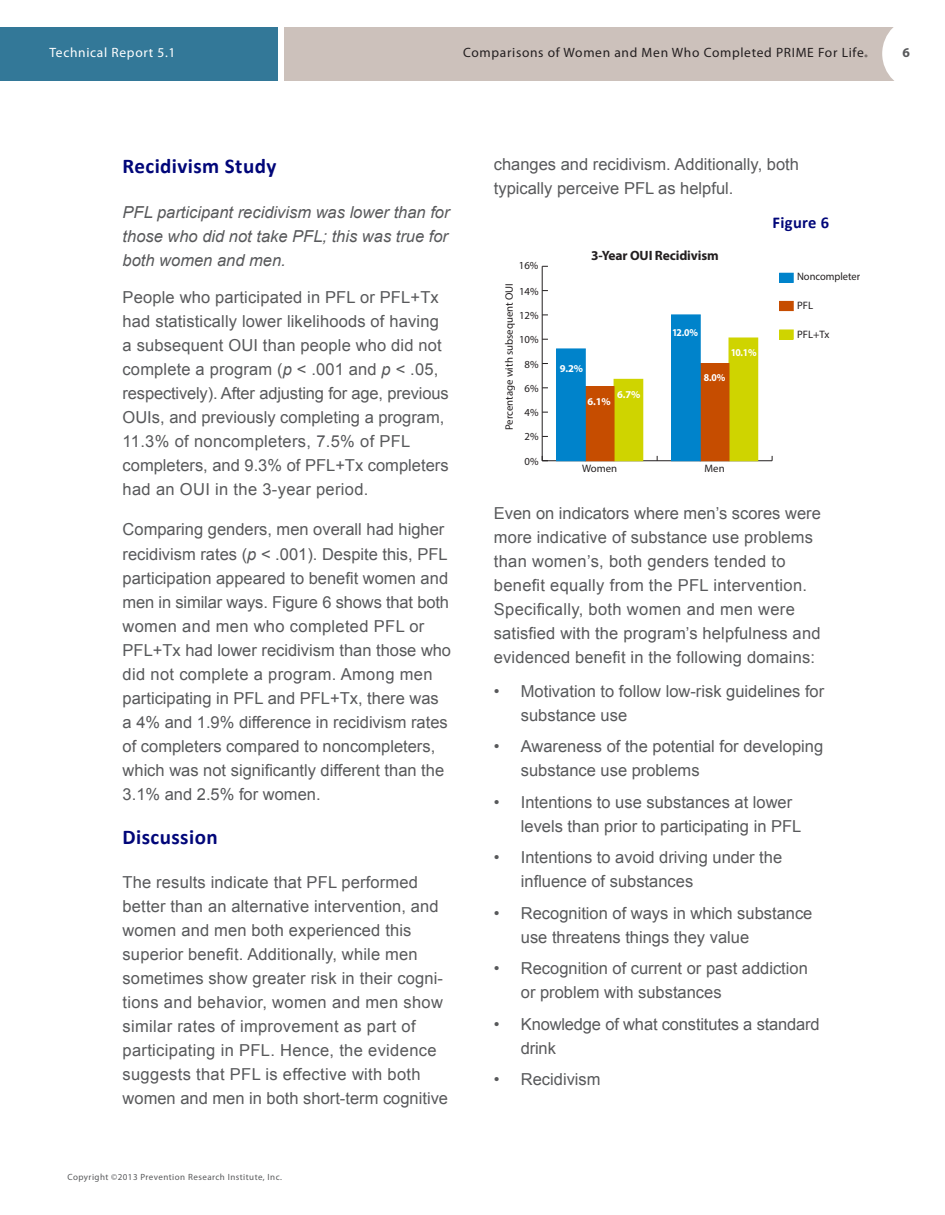
<style>
.page{position:relative;width:945px;height:1215px;background:#fff}
.page>*{position:absolute;margin:0;border:0;box-sizing:border-box;transform-origin:0 0}
.Main_Heads{font:700 21px "Calibri";letter-spacing:.02em;color:#000679}
.Body2{font:16.5px/24px "Arial";color:#58595b}
.Body2-2{font:16.5px/24px "Arial";letter-spacing:.02em;color:#58595b}
.Body2-3{font:italic 16.5px/24px "Arial";color:#58595b;text-align:justify}
.Small_Heads{font:700 16.5px "Calibri";letter-spacing:.02em;color:#000679}
.t1{font:13.5px "Myriad Pro";letter-spacing:.05em;color:#231f20}
.Body2-4{font:700 13.5px "Myriad Pro";letter-spacing:-.01em;color:#231f20}
.t2{font:13.5px "Myriad Pro";letter-spacing:.05em;color:#fff}
.t3{font:700 13.5px "Myriad Pro";color:#58595b}
.t4{font:10.8px "Myriad Pro";color:#231f20}
.Body2-5{font:700 10.5px "Myriad Pro";color:#fff;scale:.93 1}
.Body2-6{font:700 10.5px "Myriad Pro";color:#fff}
.t5{font:9px "Myriad Pro";letter-spacing:.05em;color:#58595b}
.s1{font-style:italic}
</style>
<div class="page">
<div style="left:284px;top:27px;width:641px;height:54px;background:#ccc1bb"></div>
<div style="left:0;top:27px;width:278px;height:54px;background:#337898"></div>
<svg style="left:882px;top:27px;width:43px;height:54px"></svg>
<hr style="left:542px;top:460px;width:230px;height:1px;background:#231f20">
<hr style="left:542px;top:266px;width:1px;height:195px;background:#231f20">
<div style="left:780px;top:330px;width:13px;height:9px;background:#cfd400"></div>
<div style="left:614px;top:379px;width:29px;height:82px;background:#cfd400"></div>
<div style="left:614px;top:379px;width:29px;height:82px;border:1px solid #cfd400"></div>
<div style="left:729px;top:338px;width:29px;height:123px;background:#cfd400"></div>
<div style="left:729px;top:338px;width:29px;height:123px;border:1px solid #cfd400"></div>
<div style="left:780px;top:301px;width:13px;height:10px;background:#c64d00"></div>
<div style="left:585px;top:387px;width:29px;height:74px;background:#c64d00"></div>
<div style="left:585px;top:386px;width:29px;height:75px;border:1px solid #c64d00"></div>
<div style="left:700px;top:364px;width:29px;height:97px;background:#c64d00"></div>
<div style="left:700px;top:363px;width:29px;height:98px;border:1px solid #c64d00"></div>
<div style="left:780px;top:273px;width:13px;height:9px;background:#0083cb"></div>
<div style="left:557px;top:349px;width:28px;height:112px;background:#0083cb"></div>
<div style="left:556px;top:349px;width:29px;height:112px;border:1px solid #0083cb"></div>
<div style="left:672px;top:315px;width:28px;height:146px;background:#0083cb"></div>
<div style="left:671px;top:315px;width:29px;height:146px;border:1px solid #0083cb"></div>
<p class="t2" style="left:50px;top:44px;width:128px">Technical Report 5.1</p>
<p class="t1" style="left:463px;top:44px;width:406px">Comparisons of Women and Men Who Completed PRIME For Life<sub>®</sub></p>
<p class="t3" style="left:903px;top:44px;width:9px">6</p>
<p class="Main_Heads" style="left:123px;top:153px;width:155px">Recidivism Study</p>
<p class="Body2-3" style="left:123px;top:200px;width:329px">PFL participant recidivism was lower than for those who did not take PFL; this was true for both women and men.</p>
<p class="Body2" style="left:123px;top:285px;width:321px">People who participated in PFL or PFL+Tx had statistically lower likelihoods of having a subsequent OUI than people who did not complete a program (<span class="s1">p</span> &lt; .001 and <span class="s1">p</span> &lt; .05,</p>
<p class="Body2" style="left:123px;top:381px;width:328px">respectively). After adjusting for age, previous</p>
<p class="Body2" style="left:123px;top:405px;width:328px">OUIs, and previously completing a program, 11.3% of noncompleters, 7.5% of PFL completers, and 9.3% of PFL+Tx completers had an OUI in the 3-year period.</p>
<p class="Body2" style="left:123px;top:517px;width:323px">Comparing genders, men overall had higher</p>
<p class="Body2" style="left:123px;top:543px;width:327px">recidivism rates (<span class="s1">p</span> &lt; .001). Despite this, PFL</p>
<p class="Body2" style="left:123px;top:567px;width:327px">participation appeared to benefit women and</p>
<p class="Body2" style="left:123px;top:591px;width:328px">men in similar ways. Figure 6 shows that both</p>
<p class="Body2-2" style="left:123px;top:615px;width:330px">women and men who completed PFL or<br>PFL+Tx had lower recidivism than those who did not complete a program. Among men</p>
<p class="Body2" style="left:123px;top:687px;width:327px">participating in PFL and PFL+Tx, there was a 4% and 1.9% difference in recidivism rates of completers compared to noncompleters, which was not significantly different than the 3.1% and 2.5% for women.</p>
<p class="Main_Heads" style="left:123px;top:823px;width:97px">Discussion</p>
<p class="Body2" style="left:123px;top:870px;width:318px">The results indicate that PFL performed better than an alternative intervention, and</p>
<p class="Body2" style="left:123px;top:918px;width:327px">women and men both experienced this superior benefit. Additionally, while men sometimes show greater risk in their cogni&shy;tions and behavior, women and men show similar rates of improvement as part of participating in PFL. Hence, the evidence suggests that PFL is effective with both women and men in both short-term cognitive</p>
<p class="t5" style="left:68px;top:1172px;width:216px">Copyright ©2013 Prevention Research Institute, Inc.</p>
<p class="Body2" style="left:494px;top:152px;width:307px">changes and recidivism. Additionally, both typically perceive PFL as helpful.</p>
<p class="t4" style="left:519px;top:259px;width:21px">16%</p>
<p class="t4" style="left:502px;top:430px;width:149px;rotate:-90deg">Percentage with subsequent OUI</p>
<p class="t4" style="left:519px;top:284px;width:21px">14%</p>
<p class="t4" style="left:519px;top:309px;width:21px">12%</p>
<p class="t4" style="left:519px;top:333px;width:21px">10%</p>
<p class="t4" style="left:525px;top:357px;width:16px">8%</p>
<p class="t4" style="left:525px;top:382px;width:16px">6%</p>
<p class="t4" style="left:525px;top:406px;width:16px">4%</p>
<p class="t4" style="left:525px;top:430px;width:16px">2%</p>
<p class="t4" style="left:525px;top:455px;width:16px">0%</p>
<p class="Body2-4" style="left:591px;top:247px;width:129px">3-Year OUI Recidivism</p>
<p class="Body2-6" style="left:560px;top:361px;width:25px">9.2%</p>
<p class="Body2-6" style="left:617px;top:388px;width:25px">6.7%</p>
<p class="Body2-6" style="left:587px;top:395px;width:25px">6.1%</p>
<p class="Body2-5" style="left:672px;top:326px;width:29px">12.0%</p>
<p class="Body2-5" style="left:731px;top:346px;width:29px">10.1%</p>
<p class="Body2-5" style="left:704px;top:371px;width:25px">8.0%</p>
<p class="Small_Heads" style="left:773px;top:212px;width:58px">Figure 6</p>
<p class="t4" style="left:797px;top:270px;width:65px">Noncompleter</p>
<p class="t4" style="left:797px;top:299px;width:18px">PFL</p>
<p class="t4" style="left:797px;top:328px;width:34px">PFL+Tx</p>
<p class="t4" style="left:582px;top:462px;width:37px">Women</p>
<p class="t4" style="left:705px;top:462px;width:22px">Men</p>
<p class="Body2" style="left:494px;top:501px;width:329px">Even on indicators where men’s scores were more indicative of substance use problems than women’s, both genders tended to benefit equally from the PFL intervention.<br>Specifically, both women and men were satisfied with the program’s helpfulness and evidenced benefit in the following domains:</p>
<p class="Body2" style="left:521px;top:679px;width:305px;text-indent:-27px">• Motivation to follow low-risk guidelines for substance use</p>
<p class="Body2" style="left:521px;top:735px;width:304px;text-indent:-27px">• Awareness of the potential for developing substance use problems</p>
<p class="Body2" style="left:521px;top:790px;width:282px;text-indent:-27px">• Intentions to use substances at lower levels than prior to participating in PFL</p>
<p class="Body2" style="left:521px;top:846px;width:263px;text-indent:-27px">• Intentions to avoid driving under the influence of substances</p>
<p class="Body2" style="left:521px;top:901px;width:293px;text-indent:-27px">• Recognition of ways in which substance use threatens things they value</p>
<p class="Body2" style="left:521px;top:957px;width:289px;text-indent:-27px">• Recognition of current or past addiction or problem with substances</p>
<p class="Body2" style="left:521px;top:1012px;width:300px;text-indent:-27px">• Knowledge of what constitutes a standard drink</p>
<p class="Body2" style="left:494px;top:1068px;width:108px">• Recidivism</p>
</div>
